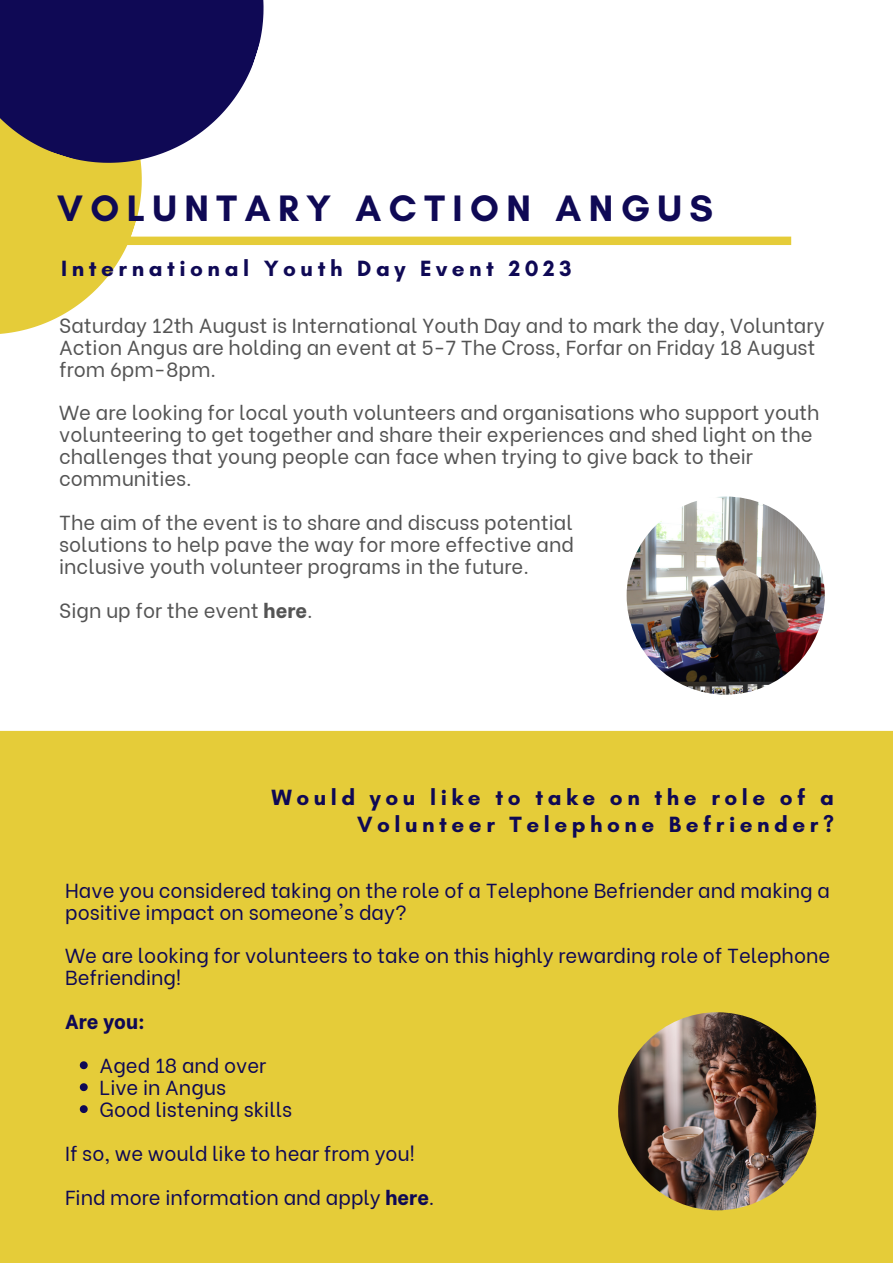
<style>
.page{position:relative;width:893px;height:1263px;background:#fff}
.page>*{position:absolute;margin:0;border:0;box-sizing:border-box;transform-origin:0 0}
.t1{font:700 37.5px "Glacial Indifference";letter-spacing:.2em;color:#0f0955}
.t2{font:700 22.5px "Glacial Indifference";letter-spacing:.2em;color:#0f0955}
.t3{font:20.25px/21.9px "Be Vietnam";color:#545454}
.t4{font:20.25px/21.9px "Be Vietnam";color:#0f0955}
.t5{font:800 20.25px "Be Vietnam";color:#0f0955}
.s1{font-weight:800}
</style>
<div class="page">
<svg style="left:0;top:202px;width:181px;height:132px;fill:#e5cc39"></svg>
<svg style="left:0;top:0;width:264px;height:202px;fill:#0f0955"></svg>
<div style="left:0;top:731px;width:893px;height:532px;background:#e5cc39"></div>
<img style="left:626px;top:496px;width:198px;height:199px;border-radius:50%">
<div style="left:70px;top:237px;width:721px;height:8px;background:#e5cc39"></div>
<svg style="left:80px;top:1061px;width:8px;height:8px"></svg>
<svg style="left:80px;top:1083px;width:8px;height:8px"></svg>
<svg style="left:80px;top:1105px;width:8px;height:8px"></svg>
<img style="left:618px;top:1012px;width:198px;height:198px;border-radius:50%">
<p class="t1" style="left:57px;top:185px;width:657px">VOLUNTARY ACTION ANGUS</p>
<p class="t2" style="left:61px;top:255px;width:511px">International Youth Day Event 2023</p>
<p class="t3" style="left:59px;top:312px;width:767px">Saturday 12th August is International Youth Day and to mark the day, Voluntary<br>Action Angus are holding an event at 5-7 The Cross, Forfar on Friday 18 August from 6pm-8pm.</p>
<p class="t3" style="left:59px;top:400px;width:762px">We are looking for local youth volunteers and organisations who support youth volunteering to get together and share their experiences and shed light on the challenges that young people can face when trying to give back to their communities.</p>
<p class="t3" style="left:59px;top:510px;width:515px">The aim of the event is to share and discuss potential</p>
<p class="t3" style="left:59px;top:532px;width:516px">solutions to help pave the way for more effective and</p>
<p class="t3" style="left:59px;top:554px;width:471px">inclusive youth volunteer programs in the future.</p>
<p class="t3" style="left:59px;top:597px;width:255px">Sign up for the event <span class="s1">here</span>.</p>
<p class="t2" style="left:271px;top:783px;width:564px">Would you like to take on the role of a</p>
<p class="t2" style="left:357px;top:810px;width:478px">Volunteer Telephone Befriender?</p>
<p class="t4" style="left:65px;top:877px;width:766px">Have you considered taking on the role of a Telephone Befriender and making a positive impact on someone's day?</p>
<p class="t4" style="left:65px;top:943px;width:766px">We are looking for volunteers to take on this highly rewarding role of Telephone<br>Befriending!</p>
<p class="t5" style="left:65px;top:1005px;width:81px">Are you:</p>
<p class="t4" style="left:100px;top:1053px;width:168px">Aged 18 and over</p>
<p class="t4" style="left:100px;top:1075px;width:128px">Live in Angus</p>
<p class="t4" style="left:100px;top:1096px;width:194px">Good listening skills</p>
<p class="t4" style="left:65px;top:1140px;width:351px">If so, we would like to hear from you!</p>
<p class="t4" style="left:65px;top:1184px;width:371px">Find more information and apply <span class="s1">here</span>.</p>
</div>
